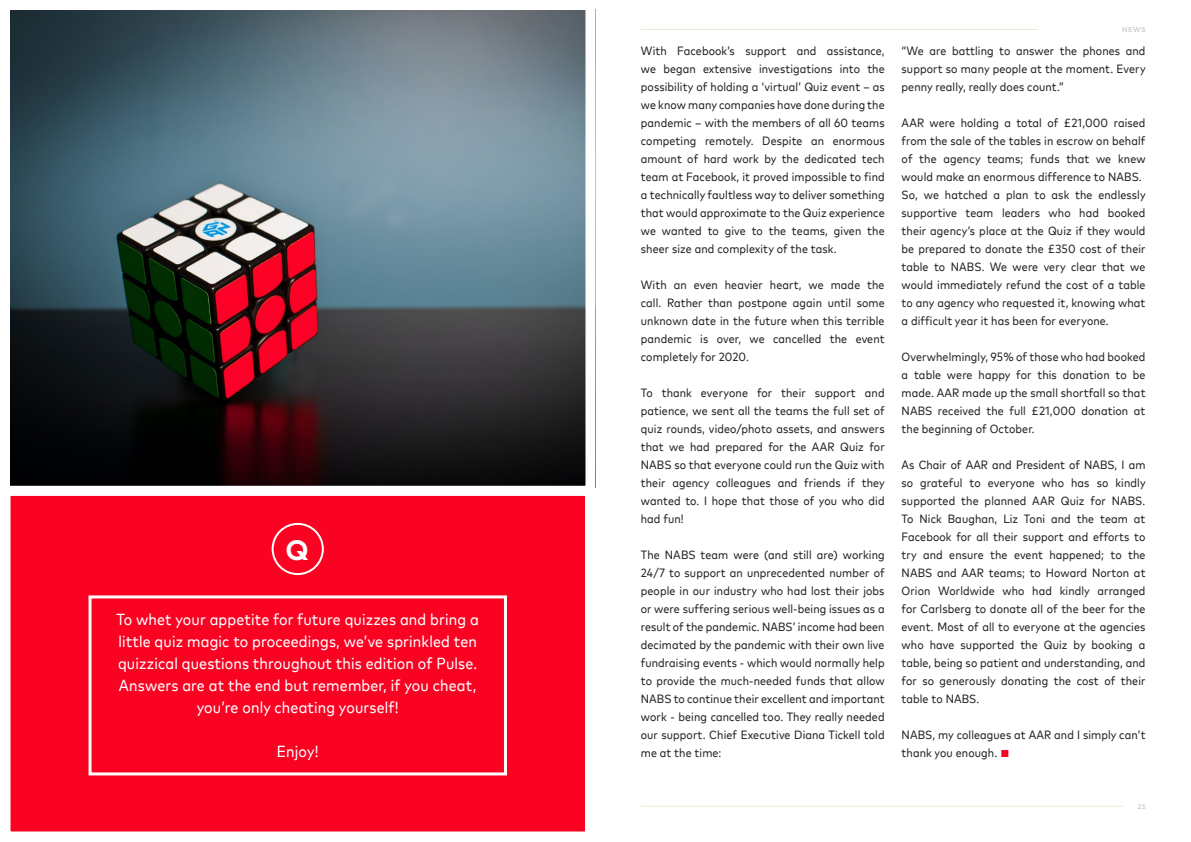
<style>
.page{position:relative;width:1191px;height:842px;background:#fff}
.page>*{position:absolute;margin:0;border:0;box-sizing:border-box;transform-origin:0 0}
.t1{font:700 28px "Mark OT";color:#fff}
.t2{font:condensed 16px/22px "Mark WXX";letter-spacing:.01em;color:#fff;text-align:center}
.t3{font:condensed 12px/18px "Mark WXX";letter-spacing:.01em;color:#232323;text-align:justify}
.t4{font:500 7px "Mark OT";letter-spacing:.045em;color:#c8c8c8}
.s1{font-size:10px;color:#fa0222}
</style>
<div class="page">
<hr style="left:641px;top:806px;width:482px;height:1px;background:#ede7d6">
<hr style="left:641px;top:29px;width:396px;height:1px;background:#ede7d6">
<img style="left:11px;top:11px;width:573px;height:474px">
<div style="left:0;top:0;width:595px;height:496px;border:10px solid #fff"></div>
<div style="left:6px;top:491px;width:584px;height:345px;background:#fa0222"></div>
<div style="left:0;top:486px;width:595px;height:355px;border:10px solid #fff"></div>
<div style="left:88px;top:595px;width:419px;height:180px;border:3px solid #fff"></div>
<div style="left:272px;top:523px;width:52px;height:52px;border:2px solid #fff;border-radius:50%"></div>
<h1 class="t1" style="left:285px;top:532px;width:25px">Q</h1>
<p class="t2" style="left:116px;top:607px;width:364px">To whet your appetite for future quizzes and bring a little quiz magic to proceedings, we’ve sprinkled ten quizzical questions throughout this edition of Pulse.<br>Answers are at the end but remember, if you cheat, you’re only cheating yourself!</p>
<h2 class="t2" style="left:277px;top:739px;width:43px">Enjoy!</h2>
<p class="t3" style="left:641px;top:41px;width:245px">With Facebook’s support and assistance, we began extensive investigations into the possibility of holding a ‘virtual’ Quiz event – as we know many companies have done during the pandemic – with the members of all 60 teams competing remotely. Despite an enormous amount of hard work by the dedicated tech team at Facebook, it proved impossible to find a technically faultless way to deliver something that would approximate to the Quiz experience we wanted to give to the teams, given the sheer size and complexity of the task.</p>
<p class="t3" style="left:641px;top:275px;width:245px">With an even heavier heart, we made the call. Rather than postpone again until some unknown date in the future when this terrible pandemic is over, we cancelled the event completely for 2020.</p>
<p class="t3" style="left:641px;top:383px;width:245px">To thank everyone for their support and patience, we sent all the teams the full set of quiz rounds, video/photo assets, and answers that we had prepared for the AAR Quiz for NABS so that everyone could run the Quiz with their agency colleagues and friends if they wanted to. I hope that those of you who did had fun!</p>
<p class="t3" style="left:641px;top:545px;width:245px">The NABS team were (and still are) working 24/7 to support an unprecedented number of people in our industry who had lost their jobs or were suffering serious well-being issues as a result of the pandemic. NABS’ income had been decimated by the pandemic with their own live fundraising events - which would normally help to provide the much-needed funds that allow NABS to continue their excellent and important work - being cancelled too. They really needed our support. Chief Executive Diana Tickell told me at the time:</p>
<p class="t4" style="left:1122px;top:25px;width:25px">NEWS</p>
<p class="t3" style="left:901px;top:41px;width:246px">“We are battling to answer the phones and support so many people at the moment. Every penny really, really does count.”</p>
<p class="t3" style="left:901px;top:113px;width:246px;text-align:left">AAR were holding a total of £21,000 raised from the sale of the tables in escrow on behalf of the agency teams; funds that we knew would make an enormous difference to NABS.<br>So, we hatched a plan to ask the endlessly supportive team leaders who had booked their agency’s place at the Quiz if they would be prepared to donate the £350 cost of their table to NABS. We were very clear that we would immediately refund the cost of a table to any agency who requested it, knowing what a difficult year it has been for everyone.</p>
<p class="t3" style="left:901px;top:347px;width:245px">Overwhelmingly, 95% of those who had booked a table were happy for this donation to be made. AAR made up the small shortfall so that NABS received the full £21,000 donation at the beginning of October.</p>
<p class="t3" style="left:901px;top:455px;width:246px">As Chair of AAR and President of NABS, I am so grateful to everyone who has so kindly supported the planned AAR Quiz for NABS.<br>To Nick Baughan, Liz Toni and the team at Facebook for all their support and efforts to try and ensure the event happened; to the NABS and AAR teams; to Howard Norton at Orion Worldwide who had kindly arranged for Carlsberg to donate all of the beer for the event. Most of all to everyone at the agencies who have supported the Quiz by booking a table, being so patient and understanding, and for so generously donating the cost of their table to NABS.</p>
<p class="t3" style="left:901px;top:725px;width:245px">NABS, my colleagues at AAR and I simply can’t thank you enough. <span class="s1">■</span></p>
<p class="t4" style="left:1137px;top:802px;width:10px">25</p>
</div>
